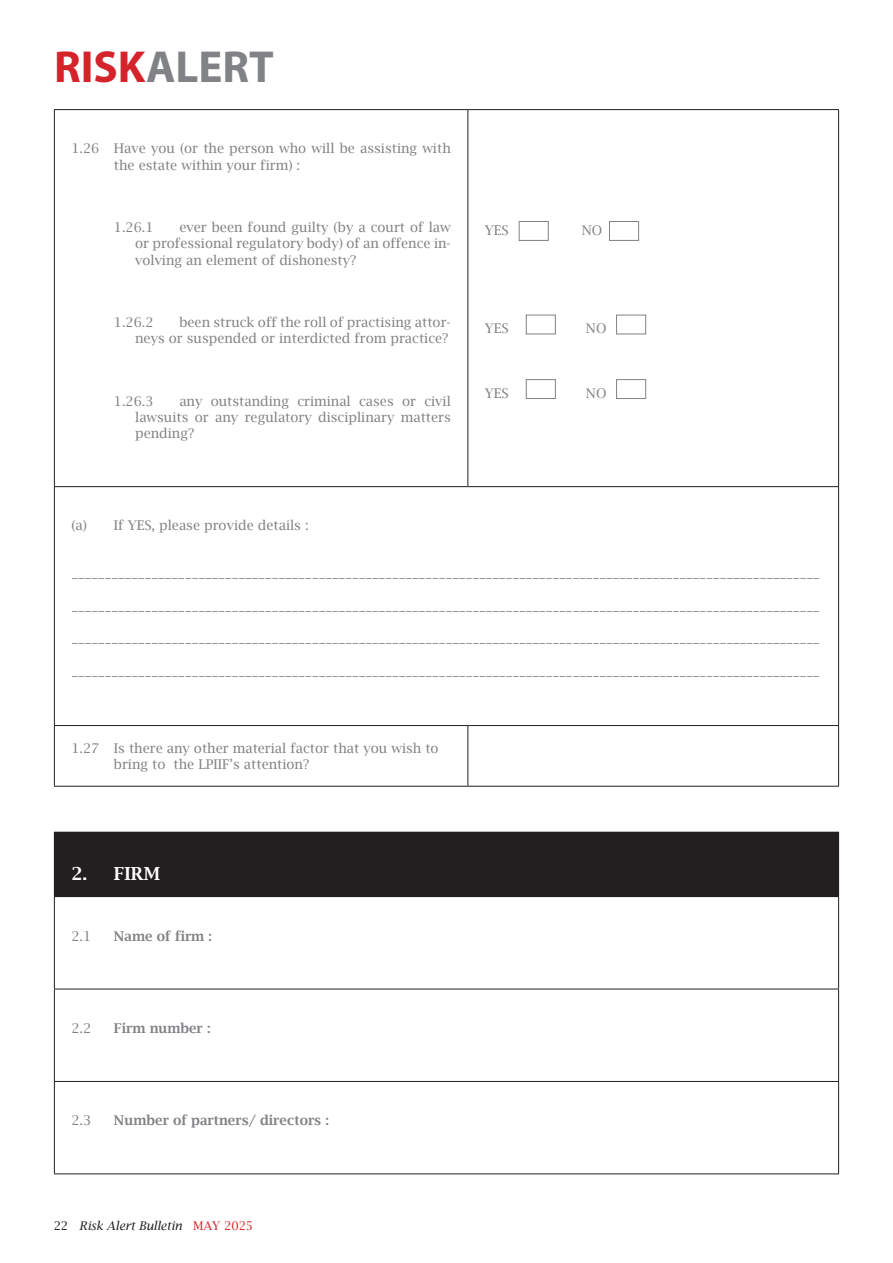
<style>
.page{position:relative;width:893px;height:1263px;background:#fff}
.page>*{position:absolute;margin:0;border:0;box-sizing:border-box;transform-origin:0 0}
.t1{font:700 45px "Myriad Pro";color:#808285}
.t2{font:600 18px "Lucida Bright";color:#fff}
.t3{font:600 13.5px "Lucida Bright";color:#808285}
.t4{font:13.5px "Lucida Bright";color:#808285}
.t5{font:13.35px/16.4px "Lucida Bright";color:#808285}
.t6{font:italic 12px "Lucida Bright";color:#231f20}
.s1{color:#d5232b}
.s2{font-style:normal}
.s3{font-style:normal;color:#d5232b}
</style>
<div class="page">
<hr style="left:54px;top:109px;width:414px;height:1px;background:#231f20">
<hr style="left:54px;top:110px;width:1px;height:376px;background:#231f20">
<hr style="left:468px;top:109px;width:371px;height:1px;background:#231f20">
<hr style="left:467px;top:110px;width:1px;height:376px;background:#231f20">
<hr style="left:838px;top:110px;width:1px;height:376px;background:#231f20">
<hr style="left:54px;top:486px;width:414px;height:1px;background:#231f20">
<hr style="left:54px;top:487px;width:1px;height:238px;background:#231f20">
<hr style="left:468px;top:486px;width:371px;height:1px;background:#231f20">
<hr style="left:838px;top:487px;width:1px;height:238px;background:#231f20">
<hr style="left:54px;top:725px;width:414px;height:1px;background:#231f20">
<hr style="left:54px;top:726px;width:1px;height:60px;background:#231f20">
<hr style="left:468px;top:725px;width:371px;height:1px;background:#231f20">
<hr style="left:467px;top:726px;width:1px;height:60px;background:#231f20">
<hr style="left:838px;top:726px;width:1px;height:60px;background:#231f20">
<hr style="left:54px;top:786px;width:414px;height:1px;background:#231f20">
<hr style="left:468px;top:786px;width:371px;height:1px;background:#231f20">
<div style="left:54px;top:832px;width:785px;height:64px;background:#231f20"></div>
<hr style="left:54px;top:896px;width:404px;height:1px;background:#231f20">
<hr style="left:54px;top:897px;width:1px;height:92px;background:#231f20">
<hr style="left:458px;top:896px;width:381px;height:1px;background:#231f20">
<hr style="left:838px;top:897px;width:1px;height:92px;background:#231f20">
<hr style="left:54px;top:989px;width:404px;height:1px;background:#231f20">
<hr style="left:54px;top:989px;width:1px;height:92px;background:#231f20">
<hr style="left:458px;top:989px;width:381px;height:1px;background:#231f20">
<hr style="left:838px;top:989px;width:1px;height:92px;background:#231f20">
<hr style="left:54px;top:1081px;width:404px;height:1px;background:#231f20">
<hr style="left:54px;top:1082px;width:1px;height:91px;background:#231f20">
<hr style="left:458px;top:1081px;width:381px;height:1px;background:#231f20">
<hr style="left:838px;top:1082px;width:1px;height:91px;background:#231f20">
<hr style="left:54px;top:1173px;width:404px;height:1px;background:#231f20">
<hr style="left:458px;top:1173px;width:381px;height:1px;background:#231f20">
<div style="left:519px;top:221px;width:30px;height:20px;border:1px solid #808285"></div>
<div style="left:526px;top:315px;width:30px;height:19px;border:1px solid #808285"></div>
<div style="left:526px;top:379px;width:30px;height:20px;border:1px solid #808285"></div>
<div style="left:609px;top:221px;width:30px;height:20px;border:1px solid #808285"></div>
<div style="left:616px;top:315px;width:30px;height:19px;border:1px solid #808285"></div>
<div style="left:616px;top:379px;width:30px;height:20px;border:1px solid #808285"></div>
<h1 class="t1" style="left:54px;top:38px;width:221px"><span class="s1">RISK</span>ALERT</h1>
<p class="t5" style="left:114px;top:140px;width:338px;text-indent:-43px">1.26 Have you (or the person who will be assisting with the estate within your firm) :</p>
<p class="t5" style="left:135px;top:219px;width:317px;text-align:justify;text-indent:44px">ever been found guilty (by a court of law or professional regulatory body) of an offence in&shy;volving an element of dishonesty?</p>
<p class="t5" style="left:114px;top:219px;width:41px">1.26.1</p>
<p class="t5" style="left:135px;top:314px;width:317px;text-align:right">been struck off the roll of practising attor-<br>neys or suspended or interdicted from practice?</p>
<p class="t5" style="left:114px;top:314px;width:41px">1.26.2</p>
<p class="t5" style="left:135px;top:393px;width:317px;text-align:justify;text-indent:44px">any outstanding criminal cases or civil lawsuits or any regulatory disciplinary matters pending?</p>
<p class="t5" style="left:114px;top:393px;width:41px">1.26.3</p>
<p class="t5" style="left:71px;top:517px;width:239px">(a) If YES, please provide details :</p>
<p class="t5" style="left:485px;top:222px;width:25px">YES</p>
<p class="t5" style="left:582px;top:222px;width:22px">NO</p>
<p class="t5" style="left:485px;top:320px;width:25px">YES</p>
<p class="t5" style="left:586px;top:320px;width:22px">NO</p>
<p class="t5" style="left:485px;top:385px;width:25px">YES</p>
<p class="t5" style="left:586px;top:385px;width:22px">NO</p>
<p class="t5" style="left:71px;top:565px;width:750px">________________________________________________________________________________________________________________</p>
<p class="t5" style="left:71px;top:597px;width:750px">________________________________________________________________________________________________________________</p>
<p class="t5" style="left:71px;top:630px;width:750px">________________________________________________________________________________________________________________</p>
<p class="t5" style="left:71px;top:663px;width:750px">________________________________________________________________________________________________________________</p>
<p class="t5" style="left:114px;top:740px;width:326px;text-indent:-43px">1.27 Is there any other material factor that you wish to bring to the LPIIF’s attention?</p>
<h2 class="t2" style="left:71px;top:863px;width:90px">2. FIRM</h2>
<p class="t4" style="left:71px;top:928px;width:21px">2.1</p>
<p class="t3" style="left:114px;top:928px;width:100px">Name of firm :</p>
<p class="t4" style="left:71px;top:1020px;width:21px">2.2</p>
<p class="t3" style="left:114px;top:1020px;width:98px">Firm number :</p>
<p class="t4" style="left:71px;top:1113px;width:21px">2.3</p>
<p class="t3" style="left:114px;top:1113px;width:217px">Number of partners/ directors :</p>
<p class="t6" style="left:54px;top:1218px;width:201px"><span class="s2">22</span> Risk Alert Bulletin <span class="s3">MAY 2025</span></p>
</div>
